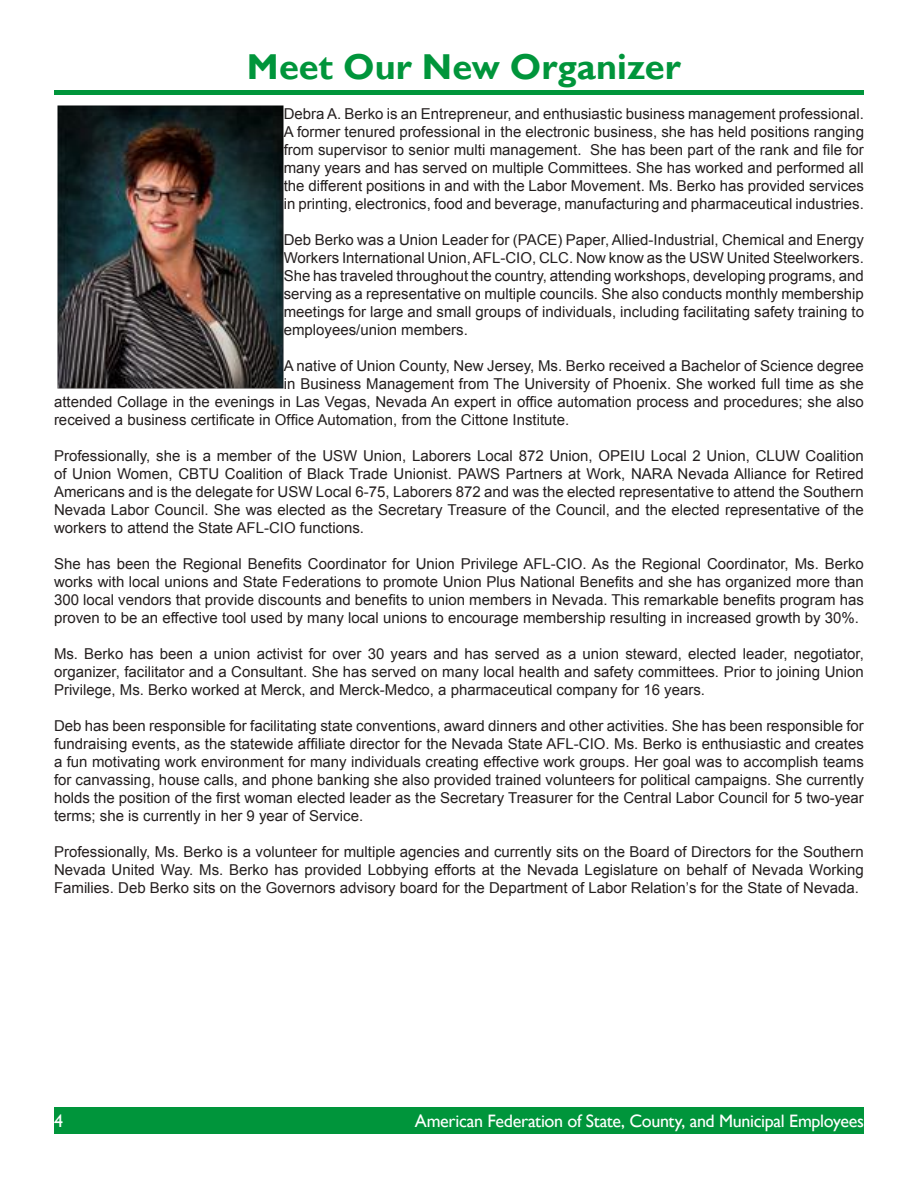
<style>
.page{position:relative;width:918px;height:1188px;background:#fff}
.page>*{position:absolute;margin:0;border:0;box-sizing:border-box;transform-origin:0 0}
.t1{font:700 36px "Gill Sans";color:#00953b}
.t2{font:18px "Gill Sans";letter-spacing:-.02em;color:#fff}
.t3{font:15px/18px "Arial";color:#241f1f;text-align:justify}
</style>
<div class="page">
<div style="left:54px;top:1107px;width:810px;height:27px;background:#00953b"></div>
<hr style="left:54px;top:90px;width:810px;height:4px;background:#00953b">
<img style="left:57px;top:105px;width:227px;height:284px">
<h1 class="t1" style="left:247px;top:45px;width:436px">Meet Our New Organizer</h1>
<p class="t3" style="left:284px;top:105px;width:582px">Debra A. Berko is an Entrepreneur, and enthusiastic business management professional.<br>A former tenured professional in the electronic business, she has held positions ranging from supervisor to senior multi management. She has been part of the rank and file for many years and has served on multiple Committees. She has worked and performed all the different positions in and with the Labor Movement. Ms. Berko has provided services in printing, electronics, food and beverage, manufacturing and pharmaceutical industries.</p>
<p class="t3" style="left:284px;top:231px;width:582px">Deb Berko was a Union Leader for (PACE) Paper, Allied-Industrial, Chemical and Energy Workers International Union, AFL-CIO, CLC. Now know as the USW United Steelworkers.<br>She has traveled throughout the country, attending workshops, developing programs, and serving as a representative on multiple councils. She also conducts monthly membership meetings for large and small groups of individuals, including facilitating safety training to employees/union members.</p>
<p class="t3" style="left:284px;top:357px;width:582px">A native of Union County, New Jersey, Ms. Berko received a Bachelor of Science degree</p>
<p class="t3" style="left:284px;top:375px;width:582px">in Business Management from The University of Phoenix. She worked full time as she</p>
<p class="t3" style="left:54px;top:393px;width:811px">attended Collage in the evenings in Las Vegas, Nevada An expert in office automation process and procedures; she also</p>
<p class="t3" style="left:54px;top:411px;width:517px">received a business certificate in Office Automation, from the Cittone Institute.</p>
<p class="t3" style="left:54px;top:447px;width:812px">Professionally, she is a member of the USW Union, Laborers Local 872 Union, OPEIU Local 2 Union, CLUW Coalition of Union Women, CBTU Coalition of Black Trade Unionist. PAWS Partners at Work, NARA Nevada Alliance for Retired Americans and is the delegate for USW Local 6-75, Laborers 872 and was the elected representative to attend the Southern Nevada Labor Council. She was elected as the Secretary Treasure of the Council, and the elected representative of the workers to attend the State AFL-CIO functions.</p>
<p class="t3" style="left:54px;top:555px;width:812px">She has been the Regional Benefits Coordinator for Union Privilege AFL-CIO. As the Regional Coordinator, Ms. Berko works with local unions and State Federations to promote Union Plus National Benefits and she has organized more than 300 local vendors that provide discounts and benefits to union members in Nevada. This remarkable benefits program has proven to be an effective tool used by many local unions to encourage membership resulting in increased growth by 30%.</p>
<p class="t3" style="left:54px;top:645px;width:812px">Ms. Berko has been a union activist for over 30 years and has served as a union steward, elected leader, negotiator, organizer, facilitator and a Consultant. She has served on many local health and safety committees. Prior to joining Union Privilege, Ms. Berko worked at Merck, and Merck-Medco, a pharmaceutical company for 16 years.</p>
<p class="t3" style="left:54px;top:717px;width:811px">Deb has been responsible for facilitating state conventions, award dinners and other activities. She has been responsible for fundraising events, as the statewide affiliate director for the Nevada State AFL-CIO. Ms. Berko is enthusiastic and creates a fun motivating work environment for many individuals creating effective work groups. Her goal was to accomplish teams for canvassing, house calls, and phone banking she also provided trained volunteers for political campaigns. She currently holds the position of the first woman elected leader as the Secretary Treasurer for the Central Labor Council for 5 two-year terms; she is currently in her 9 year of Service.</p>
<p class="t3" style="left:54px;top:843px;width:811px">Professionally, Ms. Berko is a volunteer for multiple agencies and currently sits on the Board of Directors for the Southern Nevada United Way. Ms. Berko has provided Lobbying efforts at the Nevada Legislature on behalf of Nevada Working Families. Deb Berko sits on the Governors advisory board for the Department of Labor Relation’s for the State of Nevada.</p>
<p class="t2" style="left:54px;top:1110px;width:10px">4</p>
<p class="t2" style="left:415px;top:1110px;width:451px">American Federation of State, County, and Municipal Employees</p>
</div>
